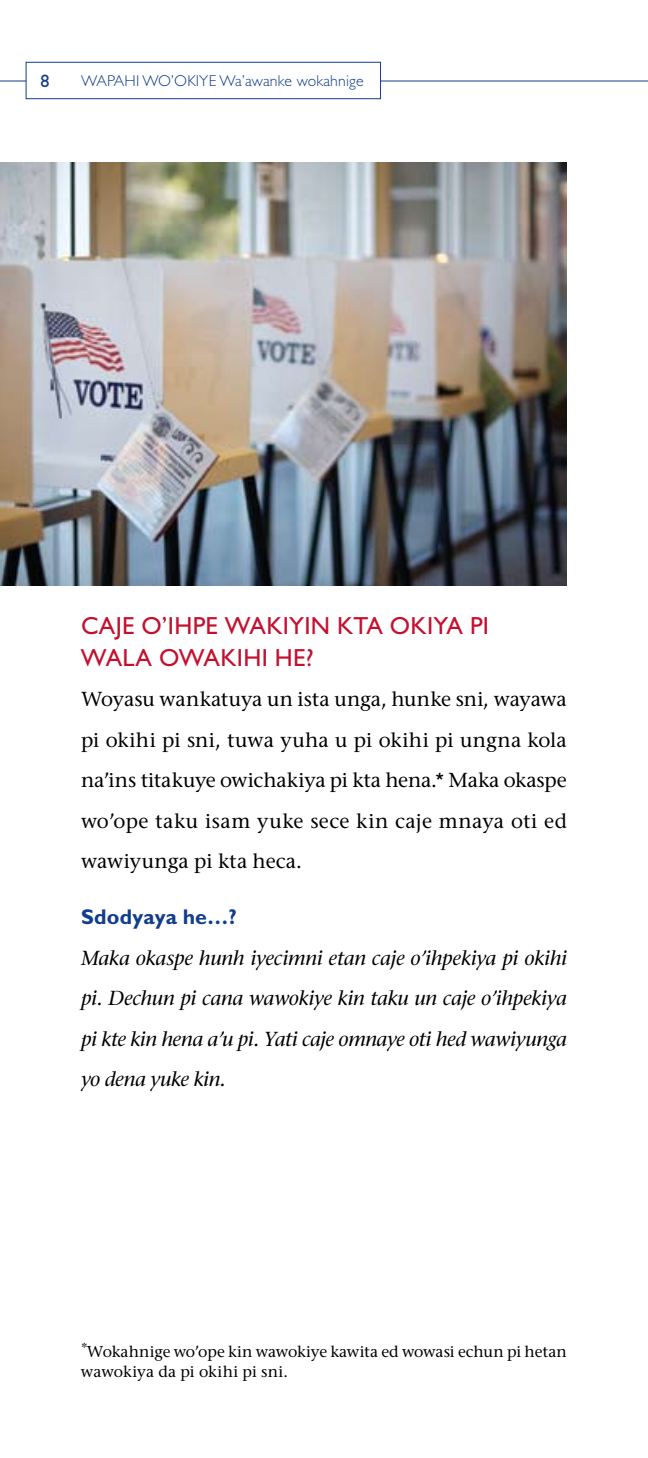
<style>
.page{position:relative;width:648px;height:1458px;background:#fff}
.page>*{position:absolute;margin:0;border:0;box-sizing:border-box;transform-origin:0 0}
.t1{font:24.75px "Gill Sans Std";letter-spacing:-.04em;color:#c4102f}
.t2{font:700 21.38px "Gill Sans Std";color:#123d8d}
.t3{font:500 20.25px/40.5px "Stone Serif Std";letter-spacing:.015em;color:#000;text-align:justify}
.t4{font:italic 500 20.25px/40.5px "Stone Serif Std";letter-spacing:-.02em;color:#000;text-align:justify}
.t5{font:18px "Gill Sans Std";color:#123d8d}
.t6{font:500 15.75px/20.2px "Stone Serif Std";letter-spacing:.005em;color:#000}
.t7{font:300 15.75px "Gill Sans Std";letter-spacing:.01em;color:#123d8d}
</style>
<div class="page">
<hr style="left:0;top:81px;width:648px;height:1px;background:#123d8d">
<div style="left:26px;top:62px;width:355px;height:37px;background:#fff;border:1px solid #123d8d"></div>
<img style="left:0;top:162px;width:567px;height:424px">
<p class="t5" style="left:41px;top:71px;width:10px">8</p>
<p class="t7" style="left:81px;top:72px;width:284px">Wapahi Wo’okiye Wa’awanke wokahnige</p>
<p class="t1" style="left:81px;top:612px;width:100px">CAJE O’IHPE</p>
<p class="t1" style="left:225px;top:612px;width:39px">WAKIYIN</p>
<p class="t1" style="left:337px;top:612px;width:69px">KTA OKIYA</p>
<p class="t1" style="left:470px;top:612px;width:9px">PI</p>
<p class="t1" style="left:81px;top:643px;width:137px">WALA OWAKIHI</p>
<p class="t1" style="left:275px;top:643px;width:40px">HE ?</p>
<p class="t3" style="left:81px;top:679px;width:487px">Woyasu wankatuya un ista unga, hunke sni, wayawa pi okihi pi sni, tuwa yuha u pi okihi pi ungna kola na’ins titakuye owichakiya pi kta hena.* Maka okaspe wo’ope taku isam yuke sece kin caje mnaya oti ed wawiyunga pi kta heca.</p>
<p class="t2" style="left:81px;top:905px;width:157px">Sdodyaya he…?</p>
<p class="t4" style="left:81px;top:938px;width:488px">Maka okaspe hunh iyecimni etan caje o’ihpekiya pi okihi pi. Dechun pi cana wawokiye kin taku un caje o’ihpekiya pi kte kin hena a’u pi. Yati caje omnaye oti hed wawiyunga yo dena yuke kin.</p>
<p class="t6" style="left:81px;top:1341px;width:487px;text-indent:6px">Wokahnige wo’ope kin wawokiye kawita ed wowasi echun pi hetan wawokiya da pi okihi pi sni.</p>
</div>
